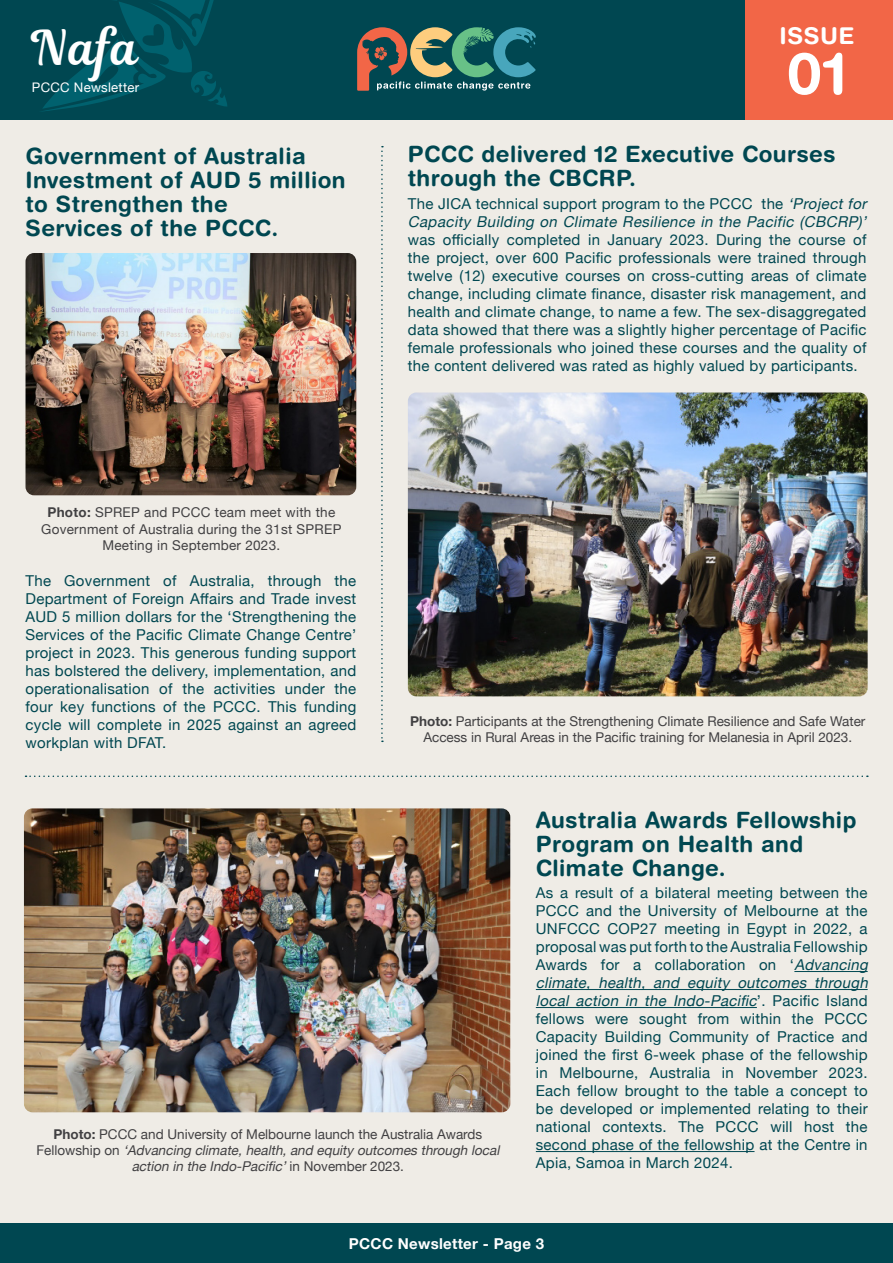
<style>
.page{position:relative;width:893px;height:1263px;background:#efece6}
.page>*{position:absolute;margin:0;border:0;box-sizing:border-box;transform-origin:0 0}
.t1{font:700 58.35px "Helvetica Rounded LT Std";color:#fff}
.t2{font:47.4px "Magnolia Script";color:#fff}
.t3{font:700 23.1px "Helvetica Rounded LT Std";letter-spacing:.02em;color:#fff}
.t4{font:700 22.5px/24px "Helvetica Rounded LT Std";letter-spacing:.02em;color:#004751}
.t5{font:15px/18px "Helvetica Neue";letter-spacing:.02em;color:#004751}
.t6{font:700 15px "Helvetica Neue";letter-spacing:.02em;color:#fff}
.t7{font:13.5px/16.2px "Helvetica Neue";color:#414042;text-align:center}
.t8{font:13.5px/16.2px "Helvetica Neue";letter-spacing:.02em;color:#414042;text-align:center}
.t9{font:13.2px "Helvetica Neue";letter-spacing:.02em;color:#fff}
.s1{font-style:italic}
.s2{font-weight:700}
</style>
<div class="page">
<div style="left:0;top:1224px;width:893px;height:39px;background:#004751"></div>
<div style="left:0;top:0;width:893px;height:119px;background:#004751"></div>
<svg style="left:357px;top:27px;width:179px;height:64px"></svg>
<svg style="left:42px;top:0;width:185px;height:112px"></svg>
<div style="left:745px;top:0;width:148px;height:119px;background:#f26647"></div>
<img style="left:26px;top:253px;width:330px;height:242px">
<img style="left:408px;top:392px;width:460px;height:304px">
<img style="left:24px;top:808px;width:486px;height:304px">
<hr style="left:794px;top:971px;width:74px;height:1px;background:#004751">
<hr style="left:536px;top:989px;width:332px;height:1px;background:#004751">
<hr style="left:536px;top:1007px;width:221px;height:1px;background:#004751">
<hr style="left:536px;top:1151px;width:218px;height:1px;background:#004751">
<svg style="left:381px;top:146px;width:2px;height:596px"></svg>
<svg style="left:26px;top:775px;width:842px;height:2px"></svg>
<p class="t2" style="left:32px;top:13px;width:108px">Nafa</p>
<p class="t9" style="left:32px;top:78px;width:109px">PCCC Newsletter</p>
<h1 class="t4" style="left:26px;top:143px;width:322px">Government of Australia<br>Investment of AUD 5 million to Strengthen the<br>Services of the PCCC.</h1>
<p class="t3" style="left:780px;top:22px;width:76px">ISSUE</p>
<p class="t1" style="left:787px;top:38px;width:62px">01</p>
<h1 class="t4" style="left:408px;top:142px;width:429px">PCCC delivered 12 Executive Courses through the CBCRP.</h1>
<p class="t5" style="left:408px;top:195px;width:465px">The JICA technical support program to the PCCC the <span class="s1">‘Projectfor Capacity Building on Climate Resilience in the Pacific (CBCRP)’ </span>was officially completed in January 2023. During the course of the project, over 600 Pacific professionals were trained through twelve (12) executive courses on cross-cutting areas of climate change, including climate finance, disaster risk management, and health and climate change, to name a few. The sex-disaggregated data showed that there was a slightly higher percentage of Pacific female professionals who joined these courses and the quality of the content delivered was rated as highly valued by participants.</p>
<p class="t8" style="left:41px;top:505px;width:302px"><span class="s2">Photo:</span> SPREP and PCCC team meet with the<br>Government of Australia during the 31st SPREP<br>Meeting in September 2023.</p>
<p class="t5" style="left:26px;top:572px;width:332px;text-align:justify">The Government of Australia, through the Department of Foreign Affairs and Trade invest AUD 5 million dollars for the ‘Strengthening the Services of the Pacific Climate Change Centre’ project in 2023. This generous funding support has bolstered the delivery, implementation, and operationalisation of the activities under the four key functions of the PCCC. This funding cycle will complete in 2025 against an agreed workplan with DFAT.</p>
<p class="t7" style="left:410px;top:714px;width:457px"><span class="s2">Photo:</span> Participants at the Strengthening Climate Resilience and Safe Water<br>Access in Rural Areas in the Pacific training for Melanesia in April 2023.</p>
<p class="t7" style="left:36px;top:1127px;width:468px"><span class="s2">Photo:</span> PCCC and University of Melbourne launch the Australia Awards<br>F e l l o w s h i p o n <span class="s1">‘Advancing climate,health,and equityoutcomesthroughlocal actionintheIndo-Pacific’</span>i n N o v e m b e r 2 0 2 3 .</p>
<h1 class="t4" style="left:536px;top:807px;width:322px">Australia Awards Fellowship<br>Program on Health and<br>Climate Change.</h1>
<p class="t5" style="left:536px;top:884px;width:338px">As a result of a bilateral meeting between the PCCC and the University of Melbourne at the UNFCCC COP27 meeting in Egypt in 2022, a proposal was put forth to the Australia Fellowship Awards for a collaboration on ‘<span class="s1">Advancing climate, health, and equity outcomes through local action in the Indo-Pacific</span>’ . P a c i fi c I s l a n d fellows were sought from within the PCCC Capacity Building Community of Practice and joined the first 6-week phase of the fellowship in Melbourne, Australia in November 2023.<br>Each fellow brought to the table a concept to be developed or implemented relating to their national contexts. The PCCC will host the second phase of the fellowship at the Centre in Apia, Samoa in March 2024.</p>
<p class="t6" style="left:349px;top:1231px;width:197px">PCCC Newsletter - Page 3</p>
</div>
